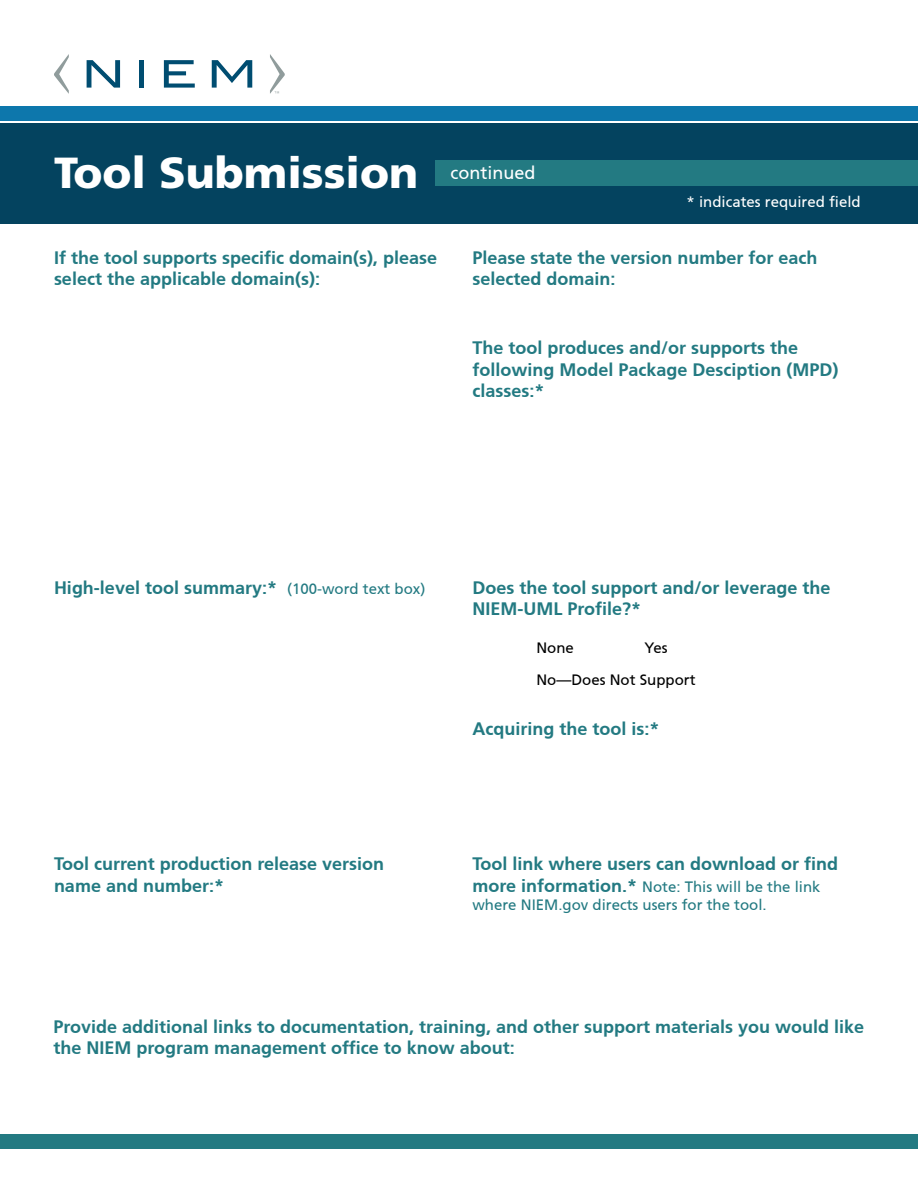
<style>
.page{position:relative;width:918px;height:1188px;background:#fff}
.page>*{position:absolute;margin:0;border:0;box-sizing:border-box;transform-origin:0 0}
.t1{font:800 43.5px "Articulate";color:#fff}
.t2{font:700 18px/21.6px "Articulate";color:#237a82}
.t3{font:18px "Articulate";color:#fff}
.t4{font:15px/18px "Articulate";color:#237a82}
.t5{font:15px/32.2px "Articulate";color:#000}
.t6{font:15px "Articulate";color:#fff}
.s1{font-weight:400;font-size:15px}
.s2{font-weight:700;font-size:18px}
</style>
<div class="page">
<div style="left:0;top:123px;width:918px;height:100px;background:#04435f"></div>
<div style="left:435px;top:160px;width:483px;height:26px;background:#237a82"></div>
<div style="left:0;top:106px;width:918px;height:15px;background:#0d77ac"></div>
<svg style="left:87px;top:60px;width:33px;height:28px"></svg>
<hr style="left:140px;top:60px;width:4px;height:28px;background:#004d71">
<svg style="left:164px;top:60px;width:31px;height:28px"></svg>
<svg style="left:212px;top:60px;width:40px;height:28px"></svg>
<svg style="left:54px;top:54px;width:15px;height:40px"></svg>
<svg style="left:270px;top:54px;width:15px;height:40px"></svg>
<div style="left:0;top:1134px;width:918px;height:14px;background:#237a82"></div>
<h1 class="t1" style="left:54px;top:146px;width:366px">Tool Submission</h1>
<p class="t3" style="left:450px;top:162px;width:86px">continued</p>
<p class="t6" style="left:687px;top:193px;width:176px">* indicates required field</p>
<p class="t2" style="left:54px;top:246px;width:385px">If the tool supports specific domain(s), please select the applicable domain(s):</p>
<p class="t2" style="left:472px;top:246px;width:347px">Please state the version number for each selected domain:</p>
<p class="t2" style="left:472px;top:337px;width:368px">The tool produces and/or supports the following Model Package Desciption (MPD) classes:*</p>
<p class="t2" style="left:54px;top:577px;width:373px">High-level tool summary:* <span class="s1">(100-word text box)</span></p>
<p class="t2" style="left:472px;top:577px;width:360px">Does the tool support and/or leverage the<br>NIEM-UML Profile?*</p>
<p class="t5" style="left:536px;top:631px;width:39px">None</p>
<p class="t5" style="left:536px;top:631px;width:161px;text-indent:108px">Yes<br>No—Does Not Support</p>
<p class="t2" style="left:472px;top:718px;width:189px">Acquiring the tool is:*</p>
<p class="t2" style="left:54px;top:853px;width:332px">Tool current production release version name and number:*</p>
<p class="t2" style="left:472px;top:853px;width:367px">Tool link where users can download or find</p>
<p class="t4" style="left:472px;top:877px;width:350px"><span class="s2">more information.*</span> Note: This will be the link where NIEM.gov directs users for the tool.</p>
<p class="t2" style="left:53px;top:1015px;width:812px">Provide additional links to documentation, training, and other support materials you would like the NIEM program management office to know about:</p>
</div>
